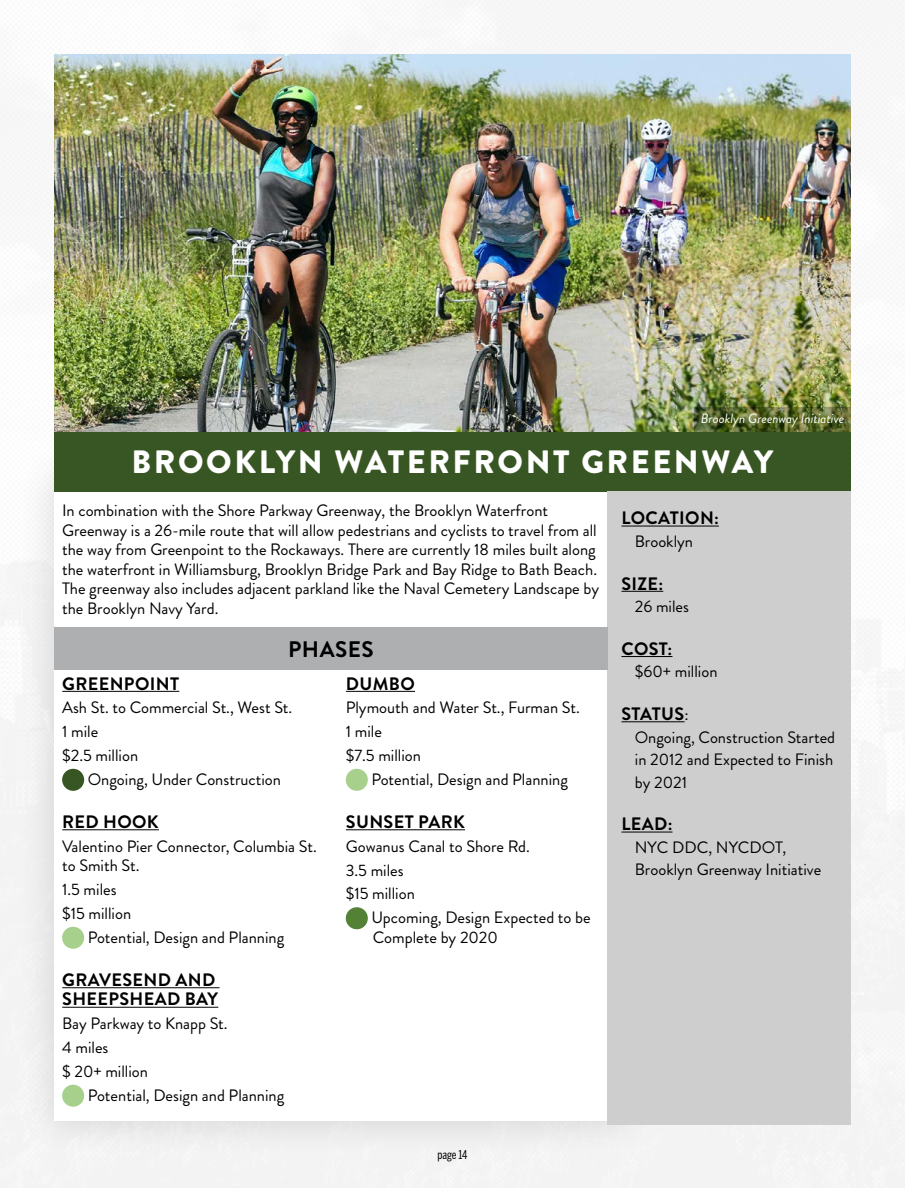
<style>
.page{position:relative;width:905px;height:1188px;background:#fff}
.page>*{position:absolute;margin:0;border:0;box-sizing:border-box;transform-origin:0 0}
.t1{font:900 32.25px "Brandon Grotesque";letter-spacing:.08em;color:#fff}
.t2{font:700 22.5px "Brandon Grotesque";letter-spacing:.02em;color:#000}
.t3{font:700 18px/19.5px "Brandon Grotesque";letter-spacing:.02em;color:#000}
.t4{font:16.5px/23.9px "Brandon Grotesque";color:#000}
.t5{font:italic 13.5px "Brandon Grotesque";color:#fff}
.t6{font:12px "Benton Sans Comp";letter-spacing:-.01em;color:#000}
.s1{font-weight:400;font-size:16.5px}
</style>
<div class="page">
<img style="left:0;top:1px;width:904px;height:1187px">
<div style="left:16px;top:437px;width:648px;height:722px;background:#f0f0f0"></div>
<div style="left:54px;top:475px;width:572px;height:646px;background:#fff"></div>
<div style="left:54px;top:432px;width:796px;height:59px;background:#385623"></div>
<div style="left:608px;top:491px;width:242px;height:634px;background:#cececf"></div>
<div style="left:54px;top:627px;width:554px;height:43px;background:#aeafb1"></div>
<hr style="left:621px;top:526px;width:97px;height:1px;background:#000">
<hr style="left:621px;top:591px;width:42px;height:1px;background:#000">
<hr style="left:621px;top:656px;width:51px;height:1px;background:#000">
<hr style="left:621px;top:721px;width:63px;height:1px;background:#000">
<hr style="left:621px;top:832px;width:51px;height:1px;background:#000">
<hr style="left:62px;top:691px;width:117px;height:1px;background:#000">
<div style="left:62px;top:769px;width:22px;height:22px;background:#385623;border-radius:50%"></div>
<hr style="left:346px;top:691px;width:69px;height:1px;background:#000">
<div style="left:346px;top:769px;width:22px;height:22px;background:#a8d08d;border-radius:50%"></div>
<hr style="left:62px;top:829px;width:97px;height:1px;background:#000">
<div style="left:62px;top:927px;width:22px;height:22px;background:#a8d08d;border-radius:50%"></div>
<hr style="left:346px;top:829px;width:119px;height:1px;background:#000">
<div style="left:346px;top:907px;width:22px;height:22px;background:#538135;border-radius:50%"></div>
<hr style="left:62px;top:987px;width:157px;height:1px;background:#000">
<hr style="left:62px;top:1007px;width:156px;height:1px;background:#000">
<div style="left:62px;top:1085px;width:22px;height:22px;background:#a8d08d;border-radius:50%"></div>
<div style="left:0;top:574px;width:17px;height:122px;background:#f9f9f9"></div>
<img style="left:54px;top:54px;width:796px;height:378px">
<svg style="left:694px;top:407px;width:156px;height:25px;background:#55642b"></svg>
<p class="t5" style="left:700px;top:409px;width:145px">Brooklyn Greenway Initiative</p>
<h1 class="t1" style="left:132px;top:439px;width:643px">BROOKLYN WATERFRONT GREENWAY</h1>
<p class="t4" style="left:62px;top:501px;width:538px;line-height:19.5px">In combination with the Shore Parkway Greenway, the Brooklyn Waterfront Greenway is a 26-mile route that will allow pedestrians and cyclists to travel from all the way from Greenpoint to the Rockaways. There are currently 18 miles built along the waterfront in Williamsburg, Brooklyn Bridge Park and Bay Ridge to Bath Beach.<br>The greenway also includes adjacent parkland like the Naval Cemetery Landscape by the Brooklyn Navy Yard.</p>
<p class="t3" style="left:621px;top:509px;width:99px">LOCATION:</p>
<p class="t4" style="left:634px;top:529px;width:60px">Brooklyn</p>
<p class="t3" style="left:621px;top:574px;width:43px">SIZE:</p>
<p class="t4" style="left:635px;top:595px;width:56px">26 miles</p>
<p class="t3" style="left:621px;top:639px;width:52px">COST:</p>
<p class="t4" style="left:634px;top:660px;width:84px">$60+ million</p>
<p class="t3" style="left:621px;top:704px;width:69px">STATUS<span class="s1">:</span></p>
<p class="t4" style="left:635px;top:726px;width:202px;line-height:22.5px;text-align:justify">Ongoing, Construction Started in 2012 and Expected to Finish by 2021</p>
<p class="t3" style="left:621px;top:815px;width:53px">LEAD:</p>
<p class="t4" style="left:635px;top:836px;width:188px;line-height:22.5px">NYC DDC, NYCDOT,<br>Brooklyn Greenway Initiative</p>
<h2 class="t2" style="left:288px;top:633px;width:87px">PHASES</h2>
<p class="t3" style="left:62px;top:674px;width:118px">GREENPOINT</p>
<p class="t4" style="left:62px;top:696px;width:232px">Ash St. to Commercial St., West St.<br>1 mile<br>$2.5 million</p>
<p class="t4" style="left:88px;top:767px;width:195px">Ongoing, Under Construction</p>
<p class="t3" style="left:346px;top:674px;width:70px">DUMBO</p>
<p class="t4" style="left:346px;top:696px;width:235px">Plymouth and Water St., Furman St.<br>1 mile<br>$7.5 million</p>
<p class="t4" style="left:371px;top:767px;width:198px">Potential, Design and Planning</p>
<p class="t3" style="left:62px;top:812px;width:98px">RED HOOK</p>
<p class="t4" style="left:62px;top:837px;width:256px;line-height:19.5px">Valentino Pier Connector, Columbia St. to Smith St.</p>
<p class="t4" style="left:62px;top:878px;width:56px">1.5 miles</p>
<p class="t4" style="left:62px;top:902px;width:71px">$15 million</p>
<p class="t4" style="left:88px;top:925px;width:198px">Potential, Design and Planning</p>
<p class="t3" style="left:346px;top:812px;width:120px">SUNSET PARK</p>
<p class="t4" style="left:346px;top:834px;width:186px">Gowanus Canal to Shore Rd.<br>3.5 miles<br>$15 million</p>
<p class="t4" style="left:371px;top:908px;width:221px;line-height:19.5px">Upcoming, Design Expected to be<br>Complete by 2020</p>
<p class="t3" style="left:62px;top:970px;width:157px">GRAVESEND AND<br>SHEEPSHEAD BAY</p>
<p class="t4" style="left:62px;top:1012px;width:167px">Bay Parkway to Knapp St.<br>4 miles<br>$ 20+ million</p>
<p class="t4" style="left:88px;top:1083px;width:198px">Potential, Design and Planning</p>
<p class="t6" style="left:437px;top:1147px;width:31px">page 14</p>
</div>
